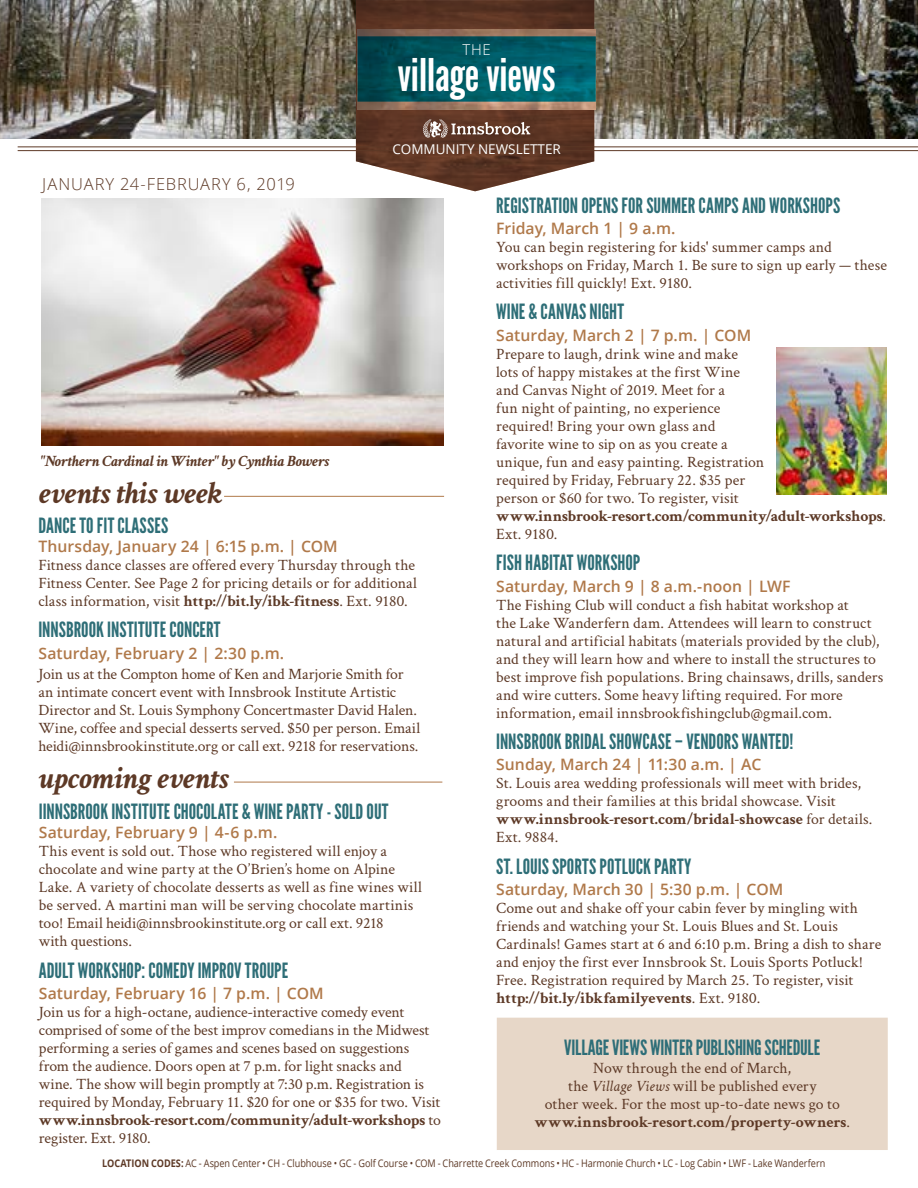
<style>
.page{position:relative;width:918px;height:1188px;background:#fff}
.page>*{position:absolute;margin:0;border:0;box-sizing:border-box;transform-origin:0 0}
.t1{font:45px "League Gothic";color:#fff}
.t2{font:italic 700 31.5px "Crimson";letter-spacing:-.01em;color:#5d3926}
.t3{font:21px "League Gothic";color:#2e6e77}
.t4{font:21px "League Gothic";letter-spacing:-.01em;color:#2e6e78}
.t5{font:300 16.5px "Open Sans";letter-spacing:.05em;color:#5d3926}
.t6{font:15.75px/18px "Crimson";color:#5d3926}
.t7{font:600 15.75px "Open Sans";color:#b0794a}
.t8{font:italic 700 15.75px "Crimson";letter-spacing:-.01em;color:#5d3926}
.t9{font:300 15px "Open Sans";color:#fff}
.t10{font:13.5px "Open Sans";color:#fff}
.t11{font:10.5px "Open Sans";letter-spacing:-.005em;color:#5d3926;scale:.87 1}
.s1{font-weight:700;color:#5c3926}
.s2{color:#5c3926}
.s3{font-weight:700}
.s4{font-style:italic}
</style>
<div class="page">
<img style="left:0;top:0;width:356px;height:139px">
<img style="left:594px;top:0;width:324px;height:139px">
<img style="left:356px;top:0;width:238px;height:191px">
<hr style="left:18px;top:146px;width:900px;height:1px;background:#5d3926">
<hr style="left:18px;top:150px;width:900px;height:1px;background:#5d3926">
<img style="left:358px;top:29px;width:238px;height:80px">
<svg style="left:358px;top:36px;width:238px;height:66px"></svg>
<svg style="left:423px;top:119px;width:107px;height:19px"></svg>
<hr style="left:224px;top:496px;width:220px;height:1px;background:#b0794a">
<img style="left:41px;top:198px;width:403px;height:248px">
<hr style="left:234px;top:782px;width:208px;height:1px;background:#b0794a">
<div style="left:497px;top:1018px;width:391px;height:132px;background:#e7d7c8"></div>
<img style="left:776px;top:348px;width:110px;height:147px">
<p class="t9" style="left:462px;top:39px;width:30px">THE</p>
<h1 class="t1" style="left:398px;top:48px;width:159px">village views</h1>
<p class="t5" style="left:42px;top:173px;width:254px">JANUARY 24-FEBRUARY 6, 2019</p>
<p class="t10" style="left:374px;top:137px;width:170px">COMMUNITY NEWSLETTER</p>
<p class="t10" style="left:392px;top:140px;width:170px">COMMUNITY NEWSLETTER</p>
<p class="t8" style="left:40px;top:452px;width:291px">"Northern Cardinal in Winter" by Cynthia Bowers</p>
<h2 class="t2" style="left:39px;top:474px;width:184px">events this week</h2>
<h3 class="t3" style="left:38px;top:513px;width:131px">DANCE TO FIT CLASSES</h3>
<p class="t7" style="left:38px;top:535px;width:301px">Thursday, January 24 | 6:15 p.m. | COM</p>
<p class="t6" style="left:38px;top:555px;width:380px">Fitness dance classes are offered every Thursday through the<br>Fitness Center. See Page 2 for pricing details or for additional class information, visit <span class="s1">http://bit.ly/ibk-fitness</span><span class="s2">. Ext. 9180.</span></p>
<h3 class="t3" style="left:38px;top:617px;width:184px">INNSBROOK INSTITUTE CONCERT</h3>
<p class="t7" style="left:38px;top:642px;width:247px">Saturday, February 2 | 2:30 p.m.</p>
<p class="t6" style="left:38px;top:664px;width:383px">Join us at the Compton home of Ken and Marjorie Smith for an intimate concert event with Innsbrook Institute Artistic Director and St. Louis Symphony Concertmaster David Halen.<br>Wine, coffee and special desserts served. $50 per person. Email heidi@innsbrookinstitute.org or call ext. 9218 for reservations.</p>
<h2 class="t2" style="left:39px;top:759px;width:192px">upcoming events</h2>
<h3 class="t3" style="left:39px;top:799px;width:351px">IINNSBROOK INSTITUTE CHOCOLATE &amp; WINE PARTY - SOLD OUT</h3>
<p class="t7" style="left:39px;top:822px;width:240px">Saturday, February 9 | 4-6 p.m.</p>
<p class="t6" style="left:39px;top:842px;width:385px">This event is sold out. Those who registered will enjoy a chocolate and wine party at the O’Brien’s home on Alpine Lake. A variety of chocolate desserts as well as fine wines will be served. A martini man will be serving chocolate martinis too! Email heidi@innsbrookinstitute.org or call ext. 9218<br>with questions.</p>
<h3 class="t3" style="left:39px;top:958px;width:251px">ADULT WORKSHOP: COMEDY IMPROV TROUPE</h3>
<p class="t7" style="left:39px;top:982px;width:286px">Saturday, February 16 | 7 p.m. | COM</p>
<p class="t6" style="left:39px;top:1002px;width:404px">Join us for a high-octane, audience-interactive comedy event comprised of some of the best improv comedians in the Midwest performing a series of games and scenes based on suggestions from the audience. Doors open at 7 p.m. for light snacks and<br>wine. The show will begin promptly at 7:30 p.m. Registration is required by Monday, February 11. $20 for one or $35 for two. Visit <span class="s3">www.innsbrook-resort.com/community/adult-workshops</span> to register. Ext. 9180.</p>
<h3 class="t3" style="left:496px;top:193px;width:346px">REGISTRATION OPENS FOR SUMMER CAMPS AND WORKSHOPS</h3>
<p class="t7" style="left:496px;top:217px;width:181px">Friday, March 1 | 9 a.m.</p>
<p class="t6" style="left:496px;top:237px;width:392px">You can begin registering for kids' summer camps and workshops on Friday, March 1. Be sure to sign up early — these activities fill quickly! Ext. 9180.</p>
<h3 class="t3" style="left:496px;top:299px;width:129px">WINE &amp; CANVAS NIGHT</h3>
<p class="t7" style="left:496px;top:324px;width:257px">Saturday, March 2 | 7 p.m. | COM</p>
<p class="t6" style="left:496px;top:344px;width:391px">Prepare to laugh, drink wine and make<br>lots of happy mistakes at the first Wine<br>and Canvas Night of 2019. Meet for a<br>fun night of painting, no experience<br>required! Bring your own glass and<br>favorite wine to sip on as you create a<br>unique, fun and easy painting. Registration<br>required by Friday, February 22. $35 per<br>person or $60 for two. To register, visit <span class="s3">www.innsbrook-resort.com/community/adult-workshops</span>.<br>Ext. 9180.</p>
<h3 class="t3" style="left:496px;top:550px;width:146px">FISH HABITAT WORKSHOP</h3>
<p class="t7" style="left:496px;top:575px;width:296px">Saturday, March 9 | 8 a.m.-noon | LWF</p>
<p class="t6" style="left:496px;top:595px;width:389px">The Fishing Club will conduct a fish habitat workshop at<br>the Lake Wanderfern dam. Attendees will learn to construct natural and artificial habitats (materials provided by the club), and they will learn how and where to install the structures to best improve fish populations. Bring chainsaws, drills, sanders and wire cutters. Some heavy lifting required. For more information, email innsbrookfishingclub@gmail.com.</p>
<h3 class="t3" style="left:496px;top:729px;width:299px">INNSBROOK BRIDAL SHOWCASE – VENDORS WANTED!</h3>
<p class="t7" style="left:496px;top:754px;width:267px">Sunday, March 24 | 11:30 a.m. | AC</p>
<p class="t6" style="left:496px;top:774px;width:378px">St. Louis area wedding professionals will meet with brides, grooms and their families at this bridal showcase. Visit <span class="s3">www.innsbrook-resort.com/bridal-showcase</span> for details.<br>Ext. 9884.</p>
<h3 class="t3" style="left:496px;top:854px;width:197px">ST. LOUIS SPORTS POTLUCK PARTY</h3>
<p class="t7" style="left:496px;top:879px;width:289px">Saturday, March 30 | 5:30 p.m. | COM</p>
<p class="t6" style="left:496px;top:899px;width:387px">Come out and shake off your cabin fever by mingling with friends and watching your St. Louis Blues and St. Louis Cardinals! Games start at 6 and 6:10 p.m. Bring a dish to share and enjoy the first ever Innsbrook St. Louis Sports Potluck!<br>Free. Registration required by March 25. To register, visit <span class="s3">http://bit.ly/ibkfamilyevents</span>. Ext. 9180.</p>
<h3 class="t4" style="left:564px;top:1035px;width:258px">VILLAGE VIEWS WINTER PUBLISHING SCHEDULE</h3>
<p class="t6" style="left:535px;top:1059px;width:317px;text-align:center">Now through the end of March,<br>the <span class="s4">Village Views</span> will be published every<br>other week. For the most up-to-date news go to <span class="s3">www.innsbrook-resort.com/property-owners</span>.</p>
<p class="t11" style="left:102px;top:1156px;width:833px"><span class="s3">LOCATION CODES:</span> AC - Aspen Center • CH - Clubhouse • GC - Golf Course • COM - Charrette Creek Commons • HC - Harmonie Church • LC - Log Cabin • LWF - Lake Wanderfern</p>
</div>
